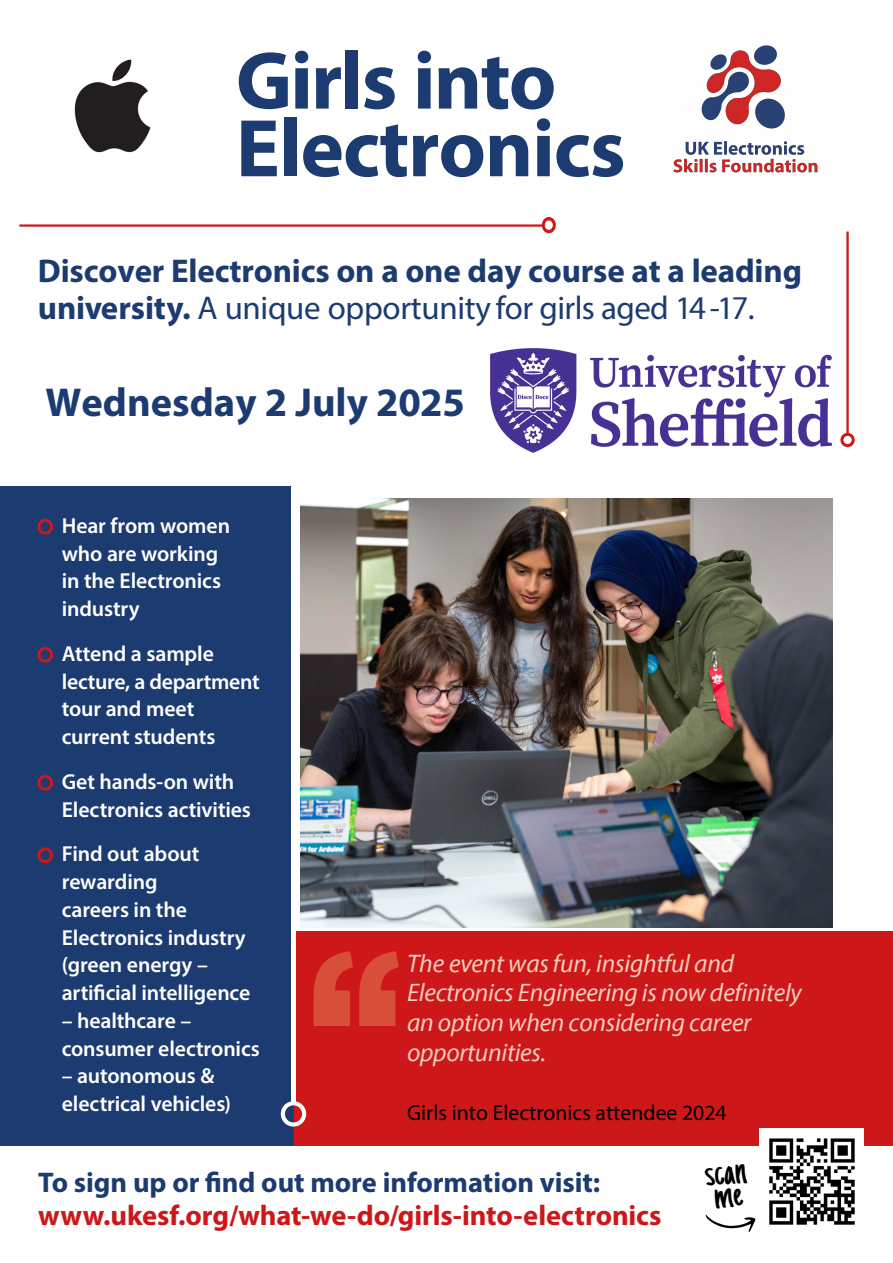
<style>
.page{position:relative;width:893px;height:1263px;background:#fff}
.page>*{position:absolute;margin:0;border:0;box-sizing:border-box;transform-origin:0 0}
.t1{font:700 241.5px "MD System";color:#d74f38}
.t2{font:700 82.5px/67.7px "Myriad Pro";letter-spacing:-.015em;color:#1c3b71}
.t3{font:45px "Just Another Hand";color:#000}
.t4{font:700 40.5px "Myriad Pro";color:#1c3b71}
.t5{font:700 33px/36.3px "Myriad Pro";letter-spacing:-.005em;color:#1c3b71}
.t6{font:700 28.5px "Myriad Pro";letter-spacing:-.005em;color:#cd1719}
.t7{font:700 28.5px "Myriad Pro";letter-spacing:-.005em;color:#1c3b71}
.t8{font:italic 25.5px/29.7px "Myriad Pro";letter-spacing:-.01em;color:#f4cdbc}
.t9{font:600 21.75px/27.8px "Myriad Pro";letter-spacing:-.005em;color:#fff}
.t10{font:21.75px "Myriad Pro";color:#000}
.s1{font-weight:400}
.s2{color:#cd1719}
</style>
<div class="page">
<hr style="left:846px;top:232px;width:3px;height:208px;background:#cd1719">
<div style="left:840px;top:433px;width:15px;height:14px;background:#fff;border:3px solid #cd1719;border-radius:50%"></div>
<div style="left:270px;top:931px;width:623px;height:214px;background:#cd1719"></div>
<div style="left:0;top:486px;width:293px;height:659px;background:#1c3b71"></div>
<div style="left:281px;top:1101px;width:25px;height:25px;border:4px solid #fff;border-radius:50%"></div>
<div style="left:291px;top:466px;width:5px;height:636px;background:#fff"></div>
<img style="left:759px;top:1129px;width:105px;height:96px">
<hr style="left:19px;top:224px;width:525px;height:3px;background:#cd1719">
<div style="left:542px;top:217px;width:14px;height:16px;background:#fff;border:3px solid #cd1719;border-radius:50%"></div>
<img style="left:74px;top:59px;width:77px;height:94px">
<img style="left:673px;top:45px;width:145px;height:128px">
<img style="left:300px;top:498px;width:532px;height:430px">
<img style="left:490px;top:349px;width:342px;height:103px">
<svg style="left:705px;top:1214px;width:51px;height:18px"></svg>
<h2 class="t2" style="left:236px;top:44px;width:391px">Girls into<br>Electronics</h2>
<h3 class="t5" style="left:38px;top:252px;width:766px">Discover Electronics on a one day course at a leading university. <span class="s1">A unique opportunity for girls aged 14-17.</span></h3>
<h3 class="t4" style="left:46px;top:375px;width:421px">Wednesday 2 July 2025</h3>
<p class="t9" style="left:62px;top:511px;width:170px;text-indent:-23px"><span class="s2">●</span> Hear from women who are working in the Electronics industry</p>
<p class="t9" style="left:62px;top:639px;width:199px;text-indent:-23px"><span class="s2">●</span> Attend a sample lecture, a department tour and meet current students</p>
<p class="t9" style="left:62px;top:767px;width:191px;text-indent:-23px"><span class="s2">●</span> Get hands-on with<br>Electronics activities</p>
<p class="t9" style="left:62px;top:839px;width:190px;text-indent:-23px"><span class="s2">●</span> Find out about rewarding<br>careers in the<br>Electronics industry (green energy – artificial intelligence</p>
<p class="t9" style="left:62px;top:1006px;width:200px">– healthcare – consumer electronics</p>
<p class="t9" style="left:62px;top:1062px;width:171px">– autonomous &amp; electrical vehicles)</p>
<h1 class="t1" style="left:301px;top:884px;width:112px">‘‘</h1>
<p class="t8" style="left:407px;top:948px;width:396px">The event was fun, insightful and<br>Electronics Engineering is now definitely an option when considering career opportunities.</p>
<p class="t10" style="left:407px;top:1099px;width:321px">Girls into Electronics attendee 2024</p>
<h3 class="t7" style="left:38px;top:1163px;width:564px">To sign up or find out more information visit:</h3>
<h3 class="t6" style="left:38px;top:1196px;width:625px">www.ukesf.org/what-we-do/girls-into-electronics</h3>
<h3 class="t3" style="left:702px;top:1146px;width:43px;rotate:-6deg">scan</h3>
</div>
